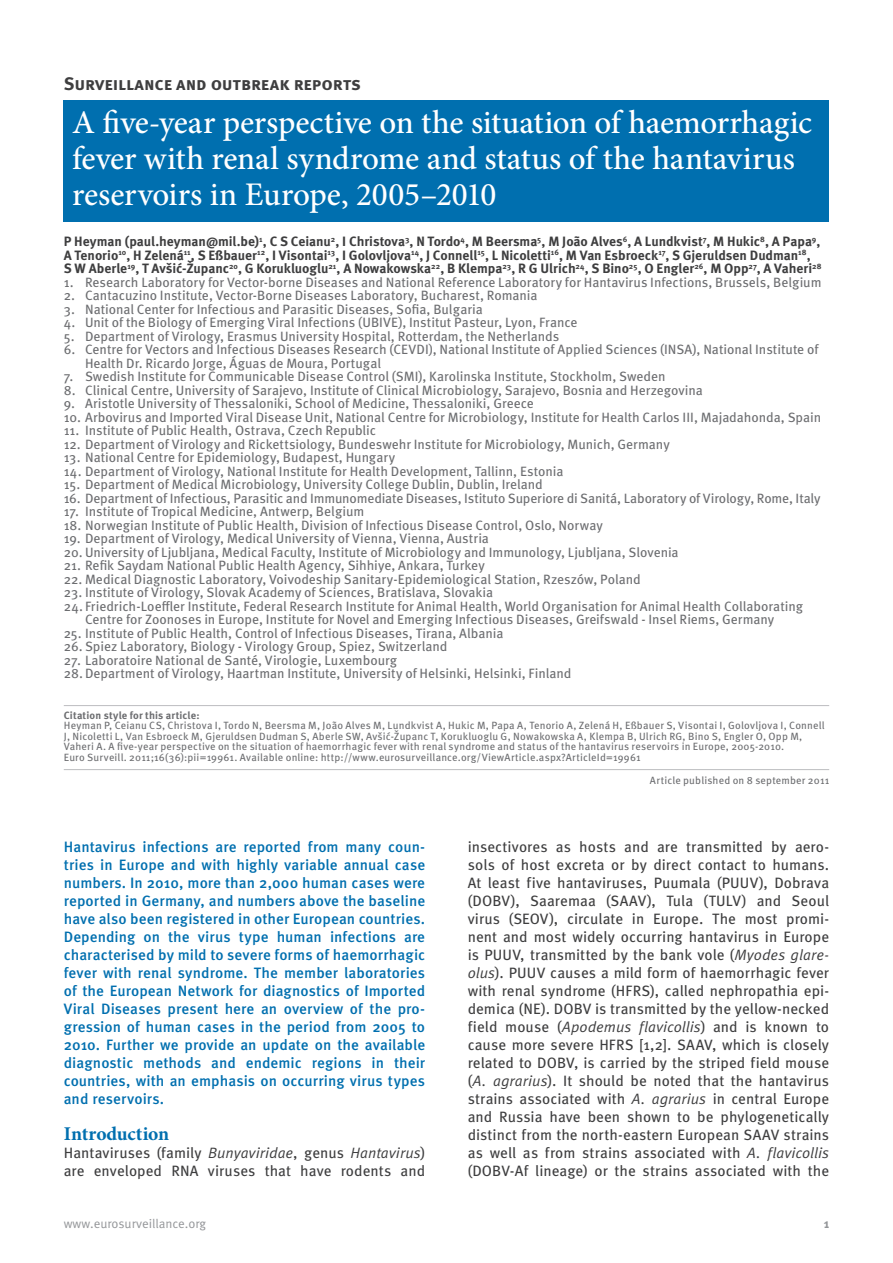
<style>
.page{position:relative;width:893px;height:1263px;background:#fff}
.page>*{position:absolute;margin:0;border:0;box-sizing:border-box;transform-origin:0 0}
.t1{font:500 33px/36px "Minion Pro";letter-spacing:-.005em;color:#fff}
.t2{font:700 19.5px "Minion Pro";letter-spacing:-.005em;color:#006faf}
.t3{font:700 18px "Meta Pro";color:#3e3e3f}
.t4{font:15px/18px "Meta Pro";letter-spacing:.005em;color:#3e3e3f}
.t5{font:500 15px/18px "Meta Pro";letter-spacing:.005em;color:#006faf;text-align:justify}
.t6{font:13.5px/13.5px "Meta Pro";letter-spacing:-.005em;color:#6c6d70}
.t7{font:700 13.5px/13.5px "Meta Pro";letter-spacing:-.005em;color:#3e3e3f}
.t8{font:12.75px "Meta Pro";color:#939598}
.t9{font:700 12.75px "Meta Pro";color:#939598}
.t10{font:10.5px/10.5px "Meta Pro";letter-spacing:.015em;color:#6c6d70}
.t11{font:700 10.5px "Meta Pro";letter-spacing:.015em;color:#6c6d70}
.s1{font-style:italic}
</style>
<div class="page">
<hr style="left:64px;top:705px;width:765px;height:1px;background:#bcbdc0">
<hr style="left:64px;top:769px;width:765px;height:1px;background:#bcbdc0">
<div style="left:64px;top:100px;width:765px;height:122px;background:#006faf"></div>
<h3 class="t3" style="left:64px;top:72px;width:299px">Surveillance and outbreak reports</h3>
<h1 class="t1" style="left:72px;top:104px;width:741px">A five-year perspective on the situation of haemorrhagic fever with renal syndrome and status of the hantavirus reservoirs in Europe, 2005–2010</h1>
<p class="t7" style="left:64px;top:235px;width:759px">P Heyman (paul.heyman@mil.be)<sup>1</sup>, C S Ceianu<sup>2</sup>, I Christova<sup>3</sup>, N Tordo<sup>4</sup>, M Beersma<sup>5</sup>, M João Alves<sup>6</sup>, A Lundkvist<sup>7</sup>, M Hukic<sup>8</sup>, A Papa<sup>9</sup>,<br>A Tenorio<sup>10</sup>, H Zelená<sup>11</sup>, S Eßbauer<sup>12</sup>, I Visontai<sup>13</sup>, I Golovljova<sup>14</sup>, J Connell<sup>15</sup>, L Nicoletti<sup>16</sup>, M Van Esbroeck<sup>17</sup>, S Gjeruldsen Dudman<sup>18</sup>,<br>S W Aberle<sup>19</sup>, T Avšić-Županc<sup>20</sup>, G Korukluoglu<sup>21</sup>, A Nowakowska<sup>22</sup>, B Klempa<sup>23</sup>, R G Ulrich<sup>24</sup>, S Bino<sup>25</sup>, O Engler<sup>26</sup>, M Opp<sup>27</sup>, A Vaheri<sup>28</sup></p>
<p class="t6" style="left:64px;top:276px;width:759px">1. Research Laboratory for Vector-borne Diseases and National Reference Laboratory for Hantavirus Infections, Brussels, Belgium</p>
<p class="t6" style="left:64px;top:289px;width:475px">2. Cantacuzino Institute, Vector-Borne Diseases Laboratory, Bucharest, Romania</p>
<p class="t6" style="left:64px;top:303px;width:421px">3. National Center for Infectious and Parasitic Diseases, Sofia, Bulgaria</p>
<p class="t6" style="left:64px;top:316px;width:515px">4. Unit of the Biology of Emerging Viral Infections (UBIVE), Institut Pasteur, Lyon, France</p>
<p class="t6" style="left:64px;top:330px;width:497px">5. Department of Virology, Erasmus University Hospital, Rotterdam, the Netherlands</p>
<p class="t6" style="left:85px;top:343px;width:735px;text-indent:-21px">6. Centre for Vectors and Infectious Diseases Research (CEVDI), National Institute of Applied Sciences (INSA), National Institute of<br>Health Dr. Ricardo Jorge, Águas de Moura, Portugal</p>
<p class="t6" style="left:64px;top:370px;width:603px">7. Swedish Institute for Communicable Disease Control (SMI), Karolinska Institute, Stockholm, Sweden</p>
<p class="t6" style="left:64px;top:384px;width:641px">8. Clinical Centre, University of Sarajevo, Institute of Clinical Microbiology, Sarajevo, Bosnia and Herzegovina</p>
<p class="t6" style="left:64px;top:397px;width:471px">9. Aristotle University of Thessaloniki, School of Medicine, Thessaloniki, Greece</p>
<p class="t6" style="left:64px;top:411px;width:759px">10. Arbovirus and Imported Viral Disease Unit, National Centre for Microbiology, Institute for Health Carlos III, Majadahonda, Spain</p>
<p class="t6" style="left:64px;top:424px;width:314px">11. Institute of Public Health, Ostrava, Czech Republic</p>
<p class="t6" style="left:64px;top:438px;width:608px">12. Department of Virology and Rickettsiology, Bundeswehr Institute for Microbiology, Munich, Germany</p>
<p class="t6" style="left:64px;top:451px;width:333px">13. National Centre for Epidemiology, Budapest, Hungary</p>
<p class="t6" style="left:64px;top:465px;width:501px">14. Department of Virology, National Institute for Health Development, Tallinn, Estonia</p>
<p class="t6" style="left:64px;top:478px;width:481px">15. Department of Medical Microbiology, University College Dublin, Dublin, Ireland</p>
<p class="t6" style="left:64px;top:492px;width:758px">16. Department of Infectious, Parasitic and Immunomediate Diseases, Istituto Superiore di Sanitá, Laboratory of Virology, Rome, Italy</p>
<p class="t6" style="left:64px;top:505px;width:302px">17. Institute of Tropical Medicine, Antwerp, Belgium</p>
<p class="t6" style="left:64px;top:519px;width:541px">18. Norwegian Institute of Public Health, Division of Infectious Disease Control, Oslo, Norway</p>
<p class="t6" style="left:64px;top:532px;width:427px">19. Department of Virology, Medical University of Vienna, Vienna, Austria</p>
<p class="t6" style="left:64px;top:546px;width:616px">20. University of Ljubljana, Medical Faculty, Institute of Microbiology and Immunology, Ljubljana, Slovenia</p>
<p class="t6" style="left:64px;top:559px;width:422px">21. Refik Saydam National Public Health Agency, Sihhiye, Ankara, Turkey</p>
<p class="t6" style="left:64px;top:573px;width:579px">22. Medical Diagnostic Laboratory, Voivodeship Sanitary-Epidemiological Station, Rzeszów, Poland</p>
<p class="t6" style="left:64px;top:586px;width:431px">23. Institute of Virology, Slovak Academy of Sciences, Bratislava, Slovakia</p>
<p class="t6" style="left:64px;top:600px;width:741px;text-align:center">24. Friedrich-Loeffler Institute, Federal Research Institute for Animal Health, World Organisation for Animal Health Collaborating<br>Centre for Zoonoses in Europe, Institute for Novel and Emerging Infectious Diseases, Greifswald - Insel Riems, Germany</p>
<p class="t6" style="left:64px;top:627px;width:441px">25. Institute of Public Health, Control of Infectious Diseases, Tirana, Albania</p>
<p class="t6" style="left:64px;top:640px;width:385px">26. Spiez Laboratory, Biology - Virology Group, Spiez, Switzerland</p>
<p class="t6" style="left:64px;top:654px;width:335px">27. Laboratoire National de Santé, Virologie, Luxembourg</p>
<p class="t6" style="left:64px;top:667px;width:509px">28. Department of Virology, Haartman Institute, University of Helsinki, Helsinki, Finland</p>
<p class="t11" style="left:64px;top:708px;width:137px">Citation style for this article:</p>
<p class="t10" style="left:64px;top:721px;width:762px">Heyman P, Ceianu CS, Christova I, Tordo N, Beersma M, João Alves M, Lundkvist A, Hukic M, Papa A, Tenorio A, Zelená H, Eßbauer S, Visontai I, Golovljova I, Connell J, Nicoletti L, Van Esbroeck M, Gjeruldsen Dudman S, Aberle SW, Avšić-Županc T, Korukluoglu G, Nowakowska A, Klempa B, Ulrich RG, Bino S, Engler O, Opp M, Vaheri A. A five-year perspective on the situation of haemorrhagic fever with renal syndrome and status of the hantavirus reservoirs in Europe, 2005-2010.<br>Euro Surveill. 2011;16(36):pii=19961. Available online: http://www.eurosurveillance.org/ViewArticle.aspx?ArticleId=19961</p>
<p class="t10" style="left:650px;top:775px;width:181px">Article published on 8 september 2011</p>
<p class="t5" style="left:64px;top:838px;width:363px">Hantavirus infections are reported from many coun&shy;tries in Europe and with highly variable annual case numbers. In 2010, more than 2,000 human cases were reported in Germany, and numbers above the baseline have also been registered in other European countries.<br>Depending on the virus type human infections are characterised by mild to severe forms of haemorrhagic fever with renal syndrome. The member laboratories of the European Network for diagnostics of Imported Viral Diseases present here an overview of the pro&shy;gression of human cases in the period from 2005 to 2010. Further we provide an update on the available diagnostic methods and endemic regions in their countries, with an emphasis on occurring virus types and reservoirs.</p>
<h2 class="t2" style="left:64px;top:1120px;width:107px">Introduction</h2>
<p class="t4" style="left:64px;top:1144px;width:363px">Hantaviruses (family <span class="s1">Bunyaviridae</span>, genus <span class="s1">Hantavirus</span>) are enveloped RNA viruses that have rodents and</p>
<p class="t4" style="left:468px;top:838px;width:363px;text-align:justify">insectivores as hosts and are transmitted by aero&shy;sols of host excreta or by direct contact to humans.<br>At least five hantaviruses, Puumala (PUUV), Dobrava (DOBV), Saaremaa (SAAV), Tula (TULV) and Seoul virus (SEOV), circulate in Europe. The most promi&shy;nent and most widely occurring hantavirus in Europe is PUUV, transmitted by the bank vole (<span class="s1">Myodes glare&shy;olus</span>). PUUV causes a mild form of haemorrhagic fever with renal syndrome (HFRS), called nephropathia epi&shy;demica (NE). DOBV is transmitted by the yellow-necked field mouse (<span class="s1">Apodemus flavicollis</span>) and is known to cause more severe HFRS [1,2]. SAAV, which is closely related to DOBV, is carried by the striped field mouse (<span class="s1">A. agrarius</span>). It should be noted that the hantavirus strains associated with <span class="s1">A. agrarius</span> in central Europe and Russia have been shown to be phylogenetically distinct from the north-eastern European SAAV strains as well as from strains associated with <span class="s1">A. flavicollis </span>(DOBV-Af lineage) or the strains associated with the</p>
<p class="t8" style="left:64px;top:1215px;width:144px">www.eurosurveillance.org</p>
<p class="t9" style="left:824px;top:1215px;width:7px">1</p>
</div>
